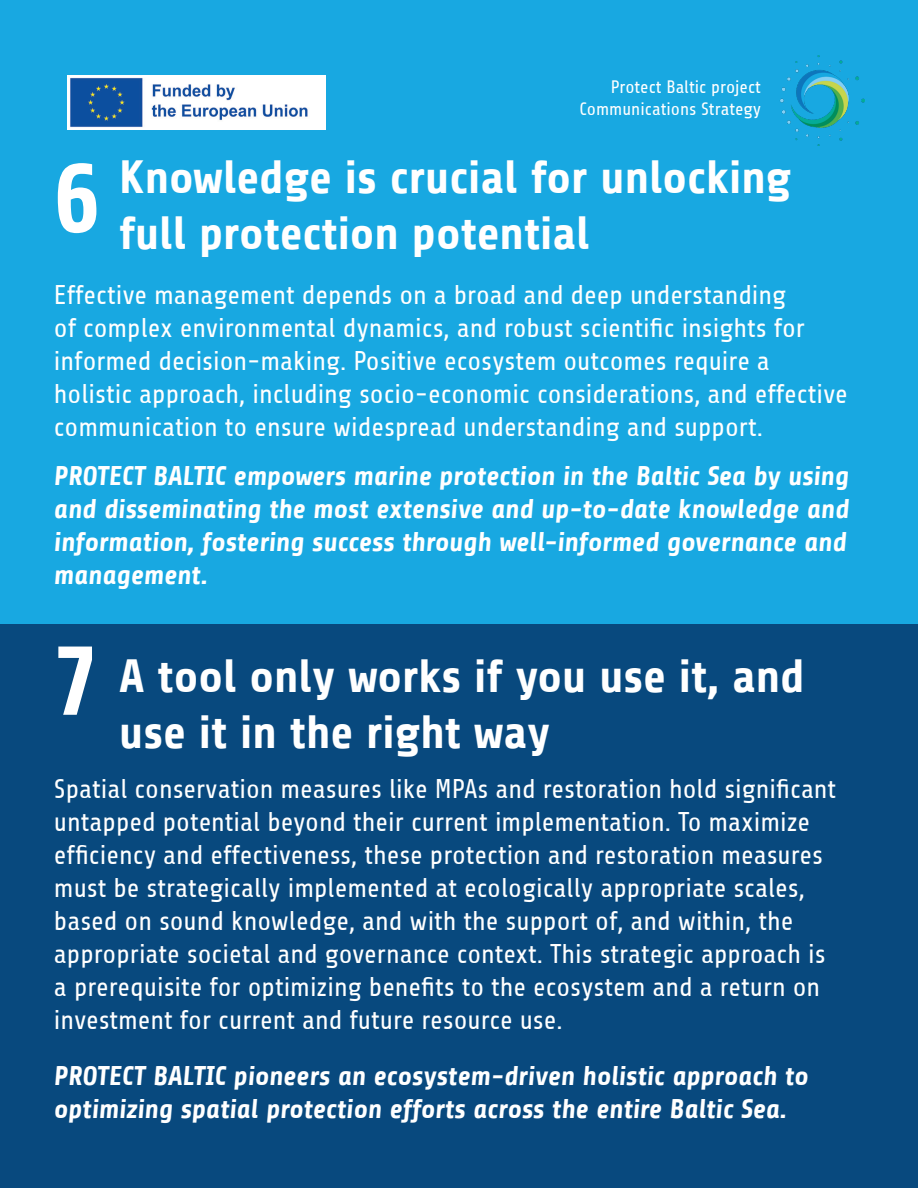
<style>
.page{position:relative;width:918px;height:1188px;background:#fff}
.page>*{position:absolute;margin:0;border:0;box-sizing:border-box;transform-origin:0 0}
.t1{font:700 97.5px "Share";color:#fff}
.t2{font:700 46.5px/55.5px "Share";color:#fff}
.t3{font:27px/33px "Share";color:#fff}
.t4{font:italic 700 27px/33px "Share";color:#fff;text-align:justify}
.t5{font:18px/21.6px "Share";color:#fff;text-align:right}
</style>
<div class="page">
<div style="left:0;top:0;width:918px;height:626px;background:#18a8e1"></div>
<div style="left:0;top:625px;width:918px;height:563px;background:#08497e"></div>
<img style="left:780px;top:56px;width:85px;height:90px">
<img style="left:67px;top:76px;width:258px;height:54px">
<p class="t5" style="left:580px;top:77px;width:183px">Protect Baltic project<br>Communications Strategy</p>
<p class="t2" style="left:119px;top:150px;width:673px">Knowledge is crucial for unlocking full protection potential</p>
<p class="t3" style="left:54px;top:279px;width:795px">Effective management depends on a broad and deep understanding<br>of complex environmental dynamics, and robust scientific insights for informed decision-making. Positive ecosystem outcomes require a holistic approach, including socio-economic considerations, and effective communication to ensure widespread understanding and support.</p>
<p class="t1" style="left:54px;top:146px;width:47px">6</p>
<p class="t4" style="left:54px;top:460px;width:797px">PROTECT BALTIC empowers marine protection in the Baltic Sea by using and disseminating the most extensive and up-to-date knowledge and information, fostering success through well-informed governance and management.</p>
<p class="t1" style="left:54px;top:628px;width:47px">7</p>
<p class="t2" style="left:119px;top:649px;width:687px">A tool only works if you use it, and use it in the right way</p>
<p class="t3" style="left:54px;top:774px;width:784px">Spatial conservation measures like MPAs and restoration hold significant untapped potential beyond their current implementation. To maximize efficiency and effectiveness, these protection and restoration measures must be strategically implemented at ecologically appropriate scales, based on sound knowledge, and with the support of, and within, the appropriate societal and governance context. This strategic approach is a prerequisite for optimizing benefits to the ecosystem and a return on investment for current and future resource use.</p>
<p class="t4" style="left:54px;top:1060px;width:756px">PROTECT BALTIC pioneers an ecosystem-driven holistic approach to optimizing spatial protection efforts across the entire Baltic Sea.</p>
</div>
